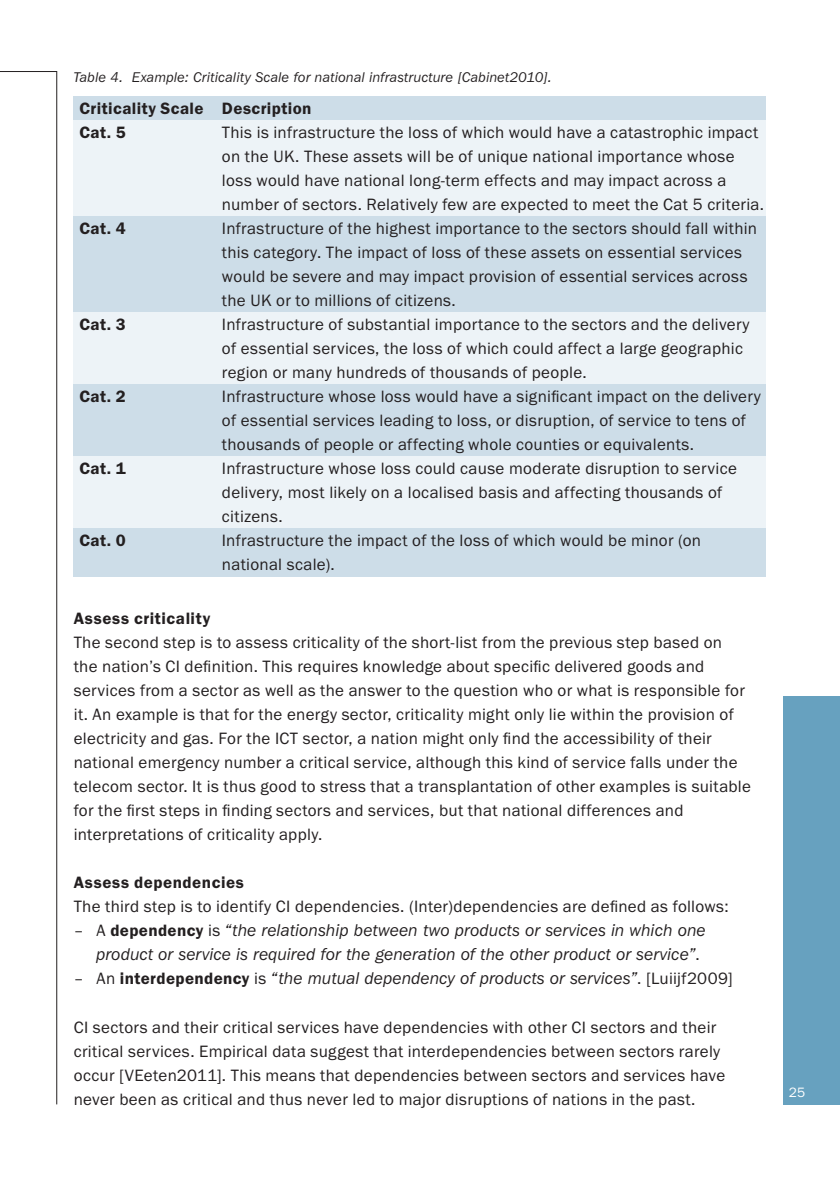
<style>
.page{position:relative;width:840px;height:1191px;background:#fff}
.page>*{position:absolute;margin:0;border:0;box-sizing:border-box;transform-origin:0 0}
.t1{font:17px/24px "Franklin Gothic FS";letter-spacing:.02em;color:#231f20}
.t2{font:italic 17px/24px "Franklin Gothic IT Cby BT";letter-spacing:.015em;color:#231f20}
.t3{font:600 17px/24px "Franklin Gothic FS";letter-spacing:.03em;color:#231f20}
.t4{font:italic 14px "Franklin Gothic IT Cby BT";letter-spacing:.02em;color:#231f20}
.t5{font:14px "Franklin Gothic FS";color:#fff}
.s1{font-family:"Franklin Gothic FS";font-style:normal}
.s2{font-family:"Franklin Gothic FS";font-weight:600;font-style:normal}
</style>
<div class="page">
<hr style="left:56px;top:72px;width:1px;height:1032px;background:#231f20">
<hr style="left:0;top:71px;width:57px;height:1px;background:#231f20">
<div style="left:783px;top:696px;width:56px;height:408px;background:#67a1bf"></div>
<div style="left:74px;top:96px;width:691px;height:24px;background:#cddde8"></div>
<div style="left:74px;top:144px;width:691px;height:24px;background:#edf3f7"></div>
<div style="left:74px;top:192px;width:691px;height:24px;background:#edf3f7"></div>
<div style="left:74px;top:240px;width:691px;height:24px;background:#cddde8"></div>
<div style="left:74px;top:288px;width:691px;height:24px;background:#cddde8"></div>
<div style="left:74px;top:336px;width:691px;height:24px;background:#edf3f7"></div>
<div style="left:74px;top:120px;width:691px;height:24px;background:#edf3f7"></div>
<div style="left:74px;top:168px;width:691px;height:24px;background:#edf3f7"></div>
<div style="left:74px;top:216px;width:691px;height:24px;background:#cddde8"></div>
<div style="left:74px;top:264px;width:691px;height:24px;background:#cddde8"></div>
<div style="left:74px;top:312px;width:691px;height:24px;background:#edf3f7"></div>
<div style="left:74px;top:360px;width:691px;height:24px;background:#edf3f7"></div>
<div style="left:74px;top:384px;width:691px;height:24px;background:#cddde8"></div>
<div style="left:74px;top:432px;width:691px;height:24px;background:#cddde8"></div>
<div style="left:74px;top:480px;width:691px;height:24px;background:#edf3f7"></div>
<div style="left:74px;top:504px;width:691px;height:24px;background:#edf3f7"></div>
<div style="left:74px;top:552px;width:691px;height:24px;background:#cddde8"></div>
<div style="left:74px;top:408px;width:691px;height:24px;background:#cddde8"></div>
<div style="left:74px;top:456px;width:691px;height:24px;background:#edf3f7"></div>
<div style="left:74px;top:528px;width:691px;height:24px;background:#cddde8"></div>
<p class="t4" style="left:74px;top:69px;width:479px">Table 4. Example: Criticality Scale for national infrastructure [Cabinet2010].</p>
<p class="t3" style="left:79px;top:97px;width:233px">Criticality Scale Description<br>Cat. 5</p>
<p class="t1" style="left:222px;top:121px;width:543px">This is infrastructure the loss of which would have a catastrophic impact on the UK. These assets will be of unique national importance whose loss would have national long-term effects and may impact across a number of sectors. Relatively few are expected to meet the Cat 5 criteria.</p>
<p class="t3" style="left:79px;top:217px;width:48px">Cat. 4</p>
<p class="t1" style="left:222px;top:217px;width:536px">Infrastructure of the highest importance to the sectors should fall within this category. The impact of loss of these assets on essential services would be severe and may impact provision of essential services across the UK or to millions of citizens.</p>
<p class="t3" style="left:79px;top:313px;width:48px">Cat. 3</p>
<p class="t1" style="left:222px;top:313px;width:529px">Infrastructure of substantial importance to the sectors and the delivery of essential services, the loss of which could affect a large geographic region or many hundreds of thousands of people.</p>
<p class="t3" style="left:79px;top:385px;width:48px">Cat. 2</p>
<p class="t1" style="left:222px;top:385px;width:540px">Infrastructure whose loss would have a significant impact on the delivery of essential services leading to loss, or disruption, of service to tens of thousands of people or affecting whole counties or equivalents.</p>
<p class="t3" style="left:79px;top:457px;width:48px">Cat. 1</p>
<p class="t1" style="left:222px;top:457px;width:516px">Infrastructure whose loss could cause moderate disruption to service delivery, most likely on a localised basis and affecting thousands of citizens.</p>
<p class="t3" style="left:79px;top:529px;width:48px">Cat. 0</p>
<p class="t1" style="left:222px;top:529px;width:480px">Infrastructure the impact of the loss of which would be minor (on national scale).</p>
<p class="t3" style="left:74px;top:607px;width:138px">Assess criticality</p>
<p class="t1" style="left:74px;top:631px;width:678px">The second step is to assess criticality of the short-list from the previous step based on<br>the nation’s CI definition. This requires knowledge about specific delivered goods and services from a sector as well as the answer to the question who or what is responsible for it. An example is that for the energy sector, criticality might only lie within the provision of electricity and gas. For the ICT sector, a nation might only find the accessibility of their national emergency number a critical service, although this kind of service falls under the telecom sector. It is thus good to stress that a transplantation of other examples is suitable for the first steps in finding sectors and services, but that national differences and interpretations of criticality apply.</p>
<p class="t3" style="left:74px;top:871px;width:172px">Assess dependencies</p>
<p class="t1" style="left:74px;top:895px;width:656px">The third step is to identify CI dependencies. (Inter)dependencies are defined as follows:</p>
<p class="t2" style="left:96px;top:918px;width:610px;text-indent:-23px"><span class="s1">– A</span> <span class="s2">dependency</span> <span class="s1">is</span> “the relationship between two products or services in which one product or service is required for the generation of the other product or service”<span class="s1">.</span></p>
<p class="t2" style="left:74px;top:966px;width:660px"><span class="s1">– An</span> <span class="s2">interdependency</span> <span class="s1">is</span> “the mutual dependency of products or services”<span class="s1">. [Luiijf2009]</span></p>
<p class="t1" style="left:74px;top:1015px;width:652px">CI sectors and their critical services have dependencies with other CI sectors and their critical services. Empirical data suggest that interdependencies between sectors rarely occur [VEeten2011]. This means that dependencies between sectors and services have never been as critical and thus never led to major disruptions of nations in the past.</p>
<p class="t5" style="left:788px;top:1084px;width:18px">25</p>
</div>
